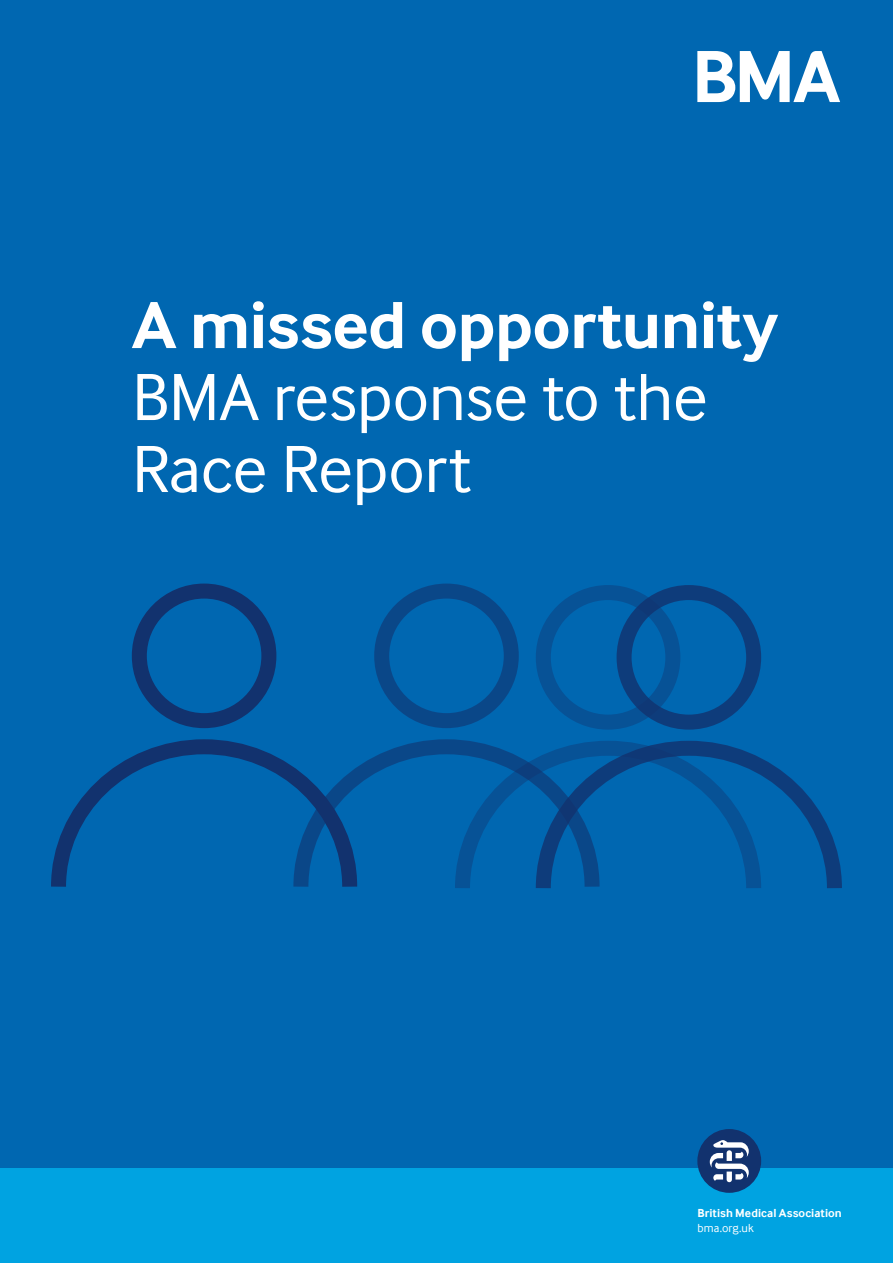
<style>
.page{position:relative;width:893px;height:1263px;background:#fff}
.page>*{position:absolute;margin:0;border:0;box-sizing:border-box;transform-origin:0 0}
.t1{font:69px/72px "Inter Face";letter-spacing:-.01em;color:#fff}
.t2{font:700 69px "Inter Face";letter-spacing:-.01em;color:#fff}
.t3{font:700 12px "Inter Face";letter-spacing:.01em;color:#fff}
.t4{font:12px "Inter Face";letter-spacing:.01em;color:#fff}
</style>
<div class="page">
<div style="left:0;top:1161px;width:893px;height:102px;background:#00a3e1"></div>
<div style="left:0;top:0;width:893px;height:1167px;background:#0067b1"></div>
<div style="left:697px;top:1129px;width:64px;height:64px;background:#12326e;border-radius:50%"></div>
<svg style="left:710px;top:1140px;width:39px;height:42px"></svg>
<svg style="left:697px;top:51px;width:143px;height:51px"></svg>
<div style="left:374px;top:583px;width:145px;height:145px;border:15px solid #12326e;border-radius:50%"></div>
<svg style="left:365px;top:739px;width:82px;height:41px"></svg>
<div style="left:536px;top:585px;width:144px;height:145px;border:15px solid #12326e;border-radius:50%"></div>
<svg style="left:447px;top:739px;width:81px;height:149px"></svg>
<div style="left:617px;top:585px;width:144px;height:145px;border:15px solid #12326e;border-radius:50%"></div>
<svg style="left:528px;top:740px;width:314px;height:149px"></svg>
<div style="left:132px;top:583px;width:144px;height:145px;border:15px solid #12326e;border-radius:50%"></div>
<svg style="left:51px;top:739px;width:314px;height:148px"></svg>
<p class="t2" style="left:132px;top:285px;width:648px">A missed opportunity</p>
<p class="t1" style="left:132px;top:361px;width:577px">BMA response to the<br>Race Report</p>
<p class="t3" style="left:697px;top:1206px;width:146px">British Medical Association</p>
<p class="t4" style="left:697px;top:1221px;width:58px">bma.org.uk</p>
</div>
